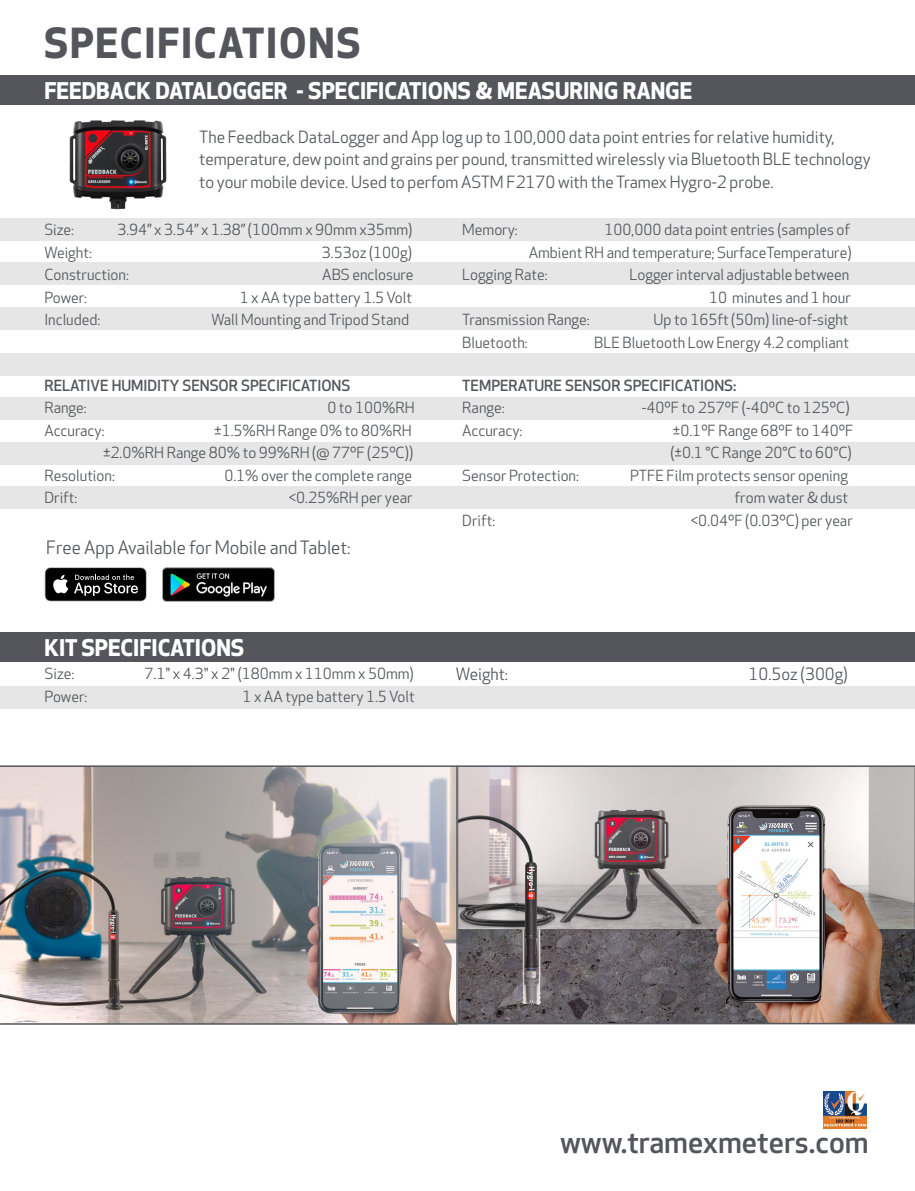
<style>
.page{position:relative;width:915px;height:1191px;background:#fff}
.page>*{position:absolute;margin:0;border:0;box-sizing:border-box;transform-origin:0 0}
.t1{font:700 40.5px "Apex New";letter-spacing:.045em;color:#54565c}
.t2{font:500 30px "Apex New";color:#54565c}
.t3{font:700 22.5px "Apex New";color:#fff}
.t4{font:18px "Apex New";color:#54565c}
.t5{font:16.5px/22.5px "Apex New";color:#54565c}
.t6{font:15px/22.5px "Apex New";color:#54565c;text-align:right}
.t7{font:500 15px "Apex New";color:#54565c}
</style>
<div class="page">
<img style="left:823px;top:1091px;width:42px;height:37px">
<div style="left:0;top:354px;width:914px;height:22px;background:#e6e6e6"></div>
<div style="left:0;top:75px;width:914px;height:29px;background:#54565c"></div>
<div style="left:0;top:218px;width:914px;height:22px;background:#e6e6e6"></div>
<div style="left:0;top:262px;width:914px;height:22px;background:#e6e6e6"></div>
<div style="left:0;top:307px;width:914px;height:22px;background:#e6e6e6"></div>
<div style="left:0;top:398px;width:914px;height:22px;background:#e6e6e6"></div>
<div style="left:0;top:442px;width:914px;height:22px;background:#e6e6e6"></div>
<div style="left:0;top:487px;width:914px;height:22px;background:#e6e6e6"></div>
<img style="left:69px;top:120px;width:98px;height:90px">
<img style="left:162px;top:567px;width:113px;height:35px">
<svg style="left:45px;top:567px;width:101px;height:34px;background:#313131"></svg>
<div style="left:0;top:632px;width:914px;height:30px;background:#54565c"></div>
<div style="left:0;top:686px;width:914px;height:22px;background:#e6e6e6"></div>
<svg style="left:457px;top:765px;width:457px;height:259px;background:#a59b9b"></svg>
<img style="left:0;top:765px;width:457px;height:259px">
<h1 class="t1" style="left:44px;top:20px;width:318px">SPECIFICATIONS</h1>
<h3 class="t3" style="left:44px;top:77px;width:649px">FEEDBACK DATALOGGER - SPECIFICATIONS &amp; MEASURING RANGE</h3>
<p class="t5" style="left:199px;top:126px;width:672px">The Feedback DataLogger and App log up to 100,000 data point entries for relative humidity, temperature, dew point and grains per pound, transmitted wirelessly via Bluetooth BLE technology to your mobile device. Used to perfom ASTM F2170 with the Tramex Hygro-2 probe.</p>
<p class="t6" style="left:44px;top:219px;width:31px">Size:</p>
<p class="t6" style="left:117px;top:219px;width:296px">3.94” x 3.54” x 1.38” (100mm x 90mm x35mm)</p>
<p class="t6" style="left:44px;top:241px;width:49px">Weight:</p>
<p class="t6" style="left:322px;top:241px;width:92px">3.53oz (100g)</p>
<p class="t6" style="left:44px;top:264px;width:86px">Construction:</p>
<p class="t6" style="left:322px;top:264px;width:93px">ABS enclosure</p>
<p class="t6" style="left:44px;top:286px;width:44px">Power:</p>
<p class="t6" style="left:240px;top:286px;width:174px">1 x AA type battery 1.5 Volt</p>
<p class="t6" style="left:44px;top:309px;width:57px">Included:</p>
<p class="t6" style="left:211px;top:309px;width:199px">Wall Mounting and Tripod Stand</p>
<p class="t7" style="left:44px;top:377px;width:307px">RELATIVE HUMIDITY SENSOR SPECIFICATIONS</p>
<p class="t6" style="left:44px;top:397px;width:44px">Range:</p>
<p class="t6" style="left:327px;top:397px;width:89px">0 to 100%RH</p>
<p class="t6" style="left:44px;top:420px;width:62px">Accuracy:</p>
<p class="t6" style="left:214px;top:420px;width:199px">±1.5%RH Range 0% to 80%RH</p>
<p class="t6" style="left:103px;top:442px;width:311px">±2.0%RH Range 80% to 99%RH (@ 77ºF (25ºC))</p>
<p class="t6" style="left:44px;top:465px;width:72px">Resolution:</p>
<p class="t6" style="left:224px;top:465px;width:189px">0.1% over the complete range</p>
<p class="t6" style="left:44px;top:487px;width:34px">Drift:</p>
<p class="t6" style="left:288px;top:487px;width:125px">&lt;0.25%RH per year</p>
<p class="t4" style="left:46px;top:538px;width:306px">Free App Available for Mobile and Tablet:</p>
<h3 class="t3" style="left:45px;top:634px;width:201px">KIT SPECIFICATIONS</h3>
<p class="t6" style="left:45px;top:663px;width:31px">Size:</p>
<p class="t6" style="left:144px;top:663px;width:270px">7.1" x 4.3" x 2" (180mm x 110mm x 50mm)</p>
<p class="t6" style="left:45px;top:685px;width:44px">Power:</p>
<p class="t6" style="left:242px;top:685px;width:174px">1 x AA type battery 1.5 Volt</p>
<p class="t6" style="left:462px;top:219px;width:57px">Memory:</p>
<p class="t6" style="left:604px;top:219px;width:247px">100,000 data point entries (samples of</p>
<p class="t6" style="left:528px;top:241px;width:324px">Ambient RH and temperature; SurfaceTemperature)</p>
<p class="t6" style="left:462px;top:264px;width:87px">Logging Rate:</p>
<p class="t6" style="left:629px;top:264px;width:223px">Logger interval adjustable between<br>10 minutes and 1 hour</p>
<p class="t6" style="left:462px;top:309px;width:129px">Transmission Range:</p>
<p class="t6" style="left:653px;top:309px;width:196px">Up to 165ft (50m) line-of-sight</p>
<p class="t6" style="left:462px;top:331px;width:67px">Bluetooth:</p>
<p class="t6" style="left:594px;top:331px;width:256px">BLE Bluetooth Low Energy 4.2 compliant</p>
<p class="t7" style="left:462px;top:377px;width:275px">TEMPERATURE SENSOR SPECIFICATIONS:</p>
<p class="t6" style="left:462px;top:397px;width:44px">Range:</p>
<p class="t6" style="left:641px;top:397px;width:209px">-40ºF to 257ºF (-40ºC to 125ºC)</p>
<p class="t6" style="left:462px;top:420px;width:62px">Accuracy:</p>
<p class="t6" style="left:670px;top:420px;width:184px;text-align:left">±0.1ºF Range 68ºF to 140ºF (±0.1 °C Range 20°C to 60°C)</p>
<p class="t6" style="left:462px;top:465px;width:118px">Sensor Protection:</p>
<p class="t6" style="left:629px;top:465px;width:220px">PTFE Film protects sensor opening from water &amp; dust</p>
<p class="t6" style="left:462px;top:510px;width:34px">Drift:</p>
<p class="t6" style="left:690px;top:510px;width:163px">&lt;0.04ºF (0.03ºC) per year</p>
<p class="t5" style="left:455px;top:663px;width:54px">Weight:</p>
<p class="t5" style="left:748px;top:663px;width:101px">10.5oz (300g)</p>
<h2 class="t2" style="left:560px;top:1124px;width:310px">www.tramexmeters.com</h2>
</div>
